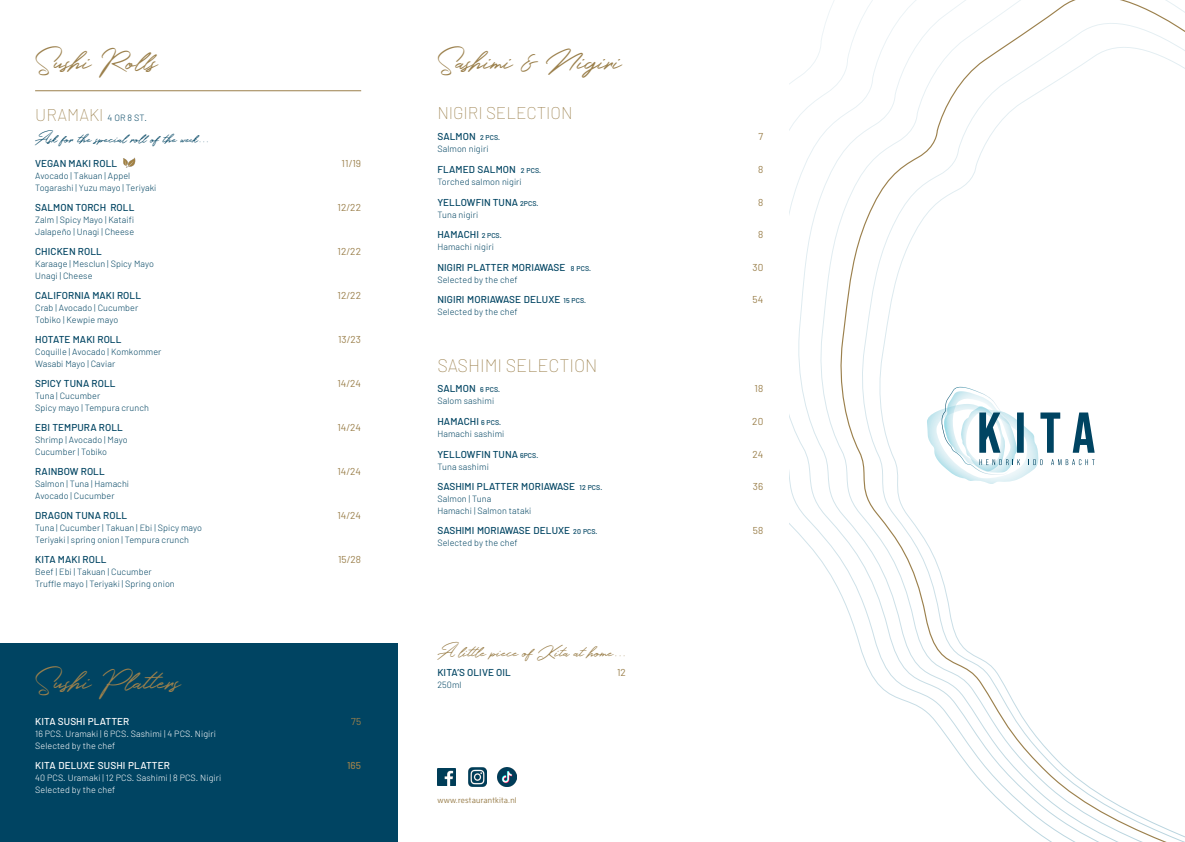
<style>
.page{position:relative;width:1185px;height:842px;background:#fff}
.page>*{position:absolute;margin:0;border:0;box-sizing:border-box;transform-origin:0 0}
.t1{font:31px "Holland";color:#9b804c}
.t2{font:18px "Holland";color:#9b804c}
.t3{font:100 18px "Barlow";color:#9b804c}
.t4{font:100 17px "Barlow";color:#9b804c}
.t5{font:15px "Holland";letter-spacing:.01em;color:#004462}
.t6{font:500 10px "Barlow";letter-spacing:.01em;color:#004462}
.t7{font:10px "Barlow";letter-spacing:.01em;color:#9b804c}
.t8{font:500 10px "Barlow";letter-spacing:.01em;color:#fff}
.t9{font:500 10px "Barlow";color:#9b804c}
.t10{font:300 9px "Barlow";letter-spacing:.01em;color:#004462}
.t11{font:300 9px "Barlow";letter-spacing:.01em;color:#fff}
.t12{font:500 8px "Enzo OT";letter-spacing:.03em;color:#957944}
.s1{font-size:7px}
.s2{font-weight:300;font-size:9px;color:#004462}
</style>
<div class="page">
<div style="left:0;top:643px;width:397px;height:199px;background:#004462"></div>
<svg style="left:836px;top:0;width:349px;height:842px"></svg>
<svg style="left:927px;top:387px;width:168px;height:97px"></svg>
<img style="left:123px;top:157px;width:13px;height:11px">
<hr style="left:35px;top:90px;width:326px;height:1px;background:#9b804c">
<img style="left:437px;top:768px;width:18px;height:18px">
<img style="left:468px;top:768px;width:19px;height:18px">
<img style="left:497px;top:767px;width:20px;height:20px">
<p class="t1" style="left:35px;top:39px;width:125px">Sushi Rolls</p>
<p class="t1" style="left:437px;top:39px;width:186px">Sashimi &amp; Nigiri</p>
<p class="t4" style="left:437px;top:102px;width:137px">NIGIRI SELECTION</p>
<p class="t6" style="left:437px;top:130px;width:64px">SALMON <span class="s1">2 PCS.</span></p>
<p class="t7" style="left:759px;top:130px;width:6px">7</p>
<p class="t10" style="left:437px;top:143px;width:53px">Salmon nigiri</p>
<p class="t6" style="left:437px;top:163px;width:105px">FLAMED SALMON <span class="s1">2 PCS.</span></p>
<p class="t7" style="left:758px;top:163px;width:7px">8</p>
<p class="t10" style="left:437px;top:176px;width:86px">Torched salmon nigiri</p>
<p class="t6" style="left:437px;top:196px;width:103px">YELLOWFIN TUNA <span class="s1">2PCS.</span></p>
<p class="t7" style="left:758px;top:196px;width:7px">8</p>
<p class="t10" style="left:437px;top:209px;width:42px">Tuna nigiri</p>
<p class="t6" style="left:437px;top:228px;width:66px">HAMACHI <span class="s1">2 PCS.</span></p>
<p class="t7" style="left:758px;top:228px;width:7px">8</p>
<p class="t10" style="left:437px;top:241px;width:58px">Hamachi nigiri</p>
<p class="t6" style="left:437px;top:261px;width:155px">NIGIRI PLATTER MORIAWASE <span class="s1">8 PCS.</span></p>
<p class="t7" style="left:752px;top:261px;width:12px">30</p>
<p class="t10" style="left:437px;top:274px;width:82px">Selected by the chef</p>
<p class="t6" style="left:437px;top:293px;width:150px">NIGIRI MORIAWASE DELUXE <span class="s1">15 PCS.</span></p>
<p class="t7" style="left:753px;top:293px;width:12px">54</p>
<p class="t10" style="left:437px;top:306px;width:82px">Selected by the chef</p>
<p class="t4" style="left:35px;top:104px;width:113px">URAMAKI <span class="s2">4 OR 8 ST.</span></p>
<p class="t6" style="left:35px;top:157px;width:84px">VEGAN MAKI ROLL</p>
<p class="t7" style="left:342px;top:157px;width:21px">11/19</p>
<p class="t10" style="left:35px;top:170px;width:97px">Avocado | Takuan | Appel</p>
<p class="t10" style="left:35px;top:182px;width:123px">Togarashi | Yuzu mayo | Teriyaki</p>
<p class="t6" style="left:35px;top:201px;width:101px">SALMON TORCH ROLL</p>
<p class="t7" style="left:338px;top:201px;width:25px">12/22</p>
<p class="t10" style="left:35px;top:214px;width:101px">Zalm | Spicy Mayo | Kataifi</p>
<p class="t10" style="left:35px;top:226px;width:101px">Jalapeño | Unagi | Cheese</p>
<p class="t6" style="left:35px;top:245px;width:68px">CHICKEN ROLL</p>
<p class="t7" style="left:338px;top:245px;width:25px">12/22</p>
<p class="t10" style="left:35px;top:258px;width:120px">Karaage | Mesclun | Spicy Mayo</p>
<p class="t10" style="left:35px;top:270px;width:59px">Unagi | Cheese</p>
<p class="t6" style="left:35px;top:289px;width:107px">CALIFORNIA MAKI ROLL</p>
<p class="t7" style="left:338px;top:289px;width:25px">12/22</p>
<p class="t10" style="left:35px;top:302px;width:105px">Crab | Avocado | Cucumber</p>
<p class="t10" style="left:35px;top:314px;width:85px">Tobiko | Kewpie mayo</p>
<p class="t6" style="left:35px;top:333px;width:88px">HOTATE MAKI ROLL</p>
<p class="t7" style="left:338px;top:333px;width:25px">13/23</p>
<p class="t10" style="left:35px;top:346px;width:128px">Coquille | Avocado | Komkommer</p>
<p class="t10" style="left:35px;top:358px;width:82px">Wasabi Mayo | Caviar</p>
<p class="t6" style="left:35px;top:377px;width:82px">SPICY TUNA ROLL</p>
<p class="t7" style="left:337px;top:377px;width:25px">14/24</p>
<p class="t10" style="left:35px;top:390px;width:67px">Tuna | Cucumber</p>
<p class="t10" style="left:35px;top:402px;width:115px">Spicy mayo | Tempura crunch</p>
<p class="t6" style="left:35px;top:421px;width:89px">EBI TEMPURA ROLL</p>
<p class="t7" style="left:337px;top:421px;width:25px">14/24</p>
<p class="t10" style="left:35px;top:434px;width:94px">Shrimp | Avocado | Mayo</p>
<p class="t10" style="left:35px;top:446px;width:74px">Cucumber | Tobiko</p>
<p class="t6" style="left:35px;top:465px;width:71px">RAINBOW ROLL</p>
<p class="t7" style="left:337px;top:465px;width:25px">14/24</p>
<p class="t10" style="left:35px;top:478px;width:96px">Salmon | Tuna | Hamachi</p>
<p class="t10" style="left:35px;top:490px;width:81px">Avocado | Cucumber</p>
<p class="t6" style="left:35px;top:509px;width:94px">DRAGON TUNA ROLL</p>
<p class="t7" style="left:337px;top:509px;width:25px">14/24</p>
<p class="t10" style="left:35px;top:522px;width:168px">Tuna | Cucumber | Takuan | Ebi | Spicy mayo</p>
<p class="t10" style="left:35px;top:534px;width:155px">Teriyaki | spring onion | Tempura crunch</p>
<p class="t6" style="left:35px;top:553px;width:73px">KITA MAKI ROLL</p>
<p class="t7" style="left:338px;top:553px;width:25px">15/28</p>
<p class="t10" style="left:35px;top:566px;width:118px">Beef | Ebi | Takuan | Cucumber</p>
<p class="t10" style="left:35px;top:578px;width:141px">Truffle mayo | Teriyaki | Spring onion</p>
<p class="t5" style="left:35px;top:128px;width:175px">Ask for the special roll of the week...</p>
<p class="t3" style="left:437px;top:354px;width:162px">SASHIMI SELECTION</p>
<p class="t6" style="left:437px;top:382px;width:64px">SALMON <span class="s1">6 PCS.</span></p>
<p class="t7" style="left:755px;top:382px;width:10px">18</p>
<p class="t10" style="left:437px;top:395px;width:58px">Salom sashimi</p>
<p class="t6" style="left:437px;top:415px;width:65px">HAMACHI <span class="s1">6 PCS.</span></p>
<p class="t7" style="left:752px;top:415px;width:13px">20</p>
<p class="t10" style="left:437px;top:428px;width:69px">Hamachi sashimi</p>
<p class="t6" style="left:437px;top:448px;width:102px">YELLOWFIN TUNA <span class="s1">6PCS.</span></p>
<p class="t7" style="left:752px;top:448px;width:12px">24</p>
<p class="t10" style="left:437px;top:461px;width:53px">Tuna sashimi</p>
<p class="t6" style="left:437px;top:480px;width:166px">SASHIMI PLATTER MORIAWASE <span class="s1">12 PCS.</span></p>
<p class="t7" style="left:753px;top:480px;width:12px">36</p>
<p class="t10" style="left:437px;top:493px;width:55px">Salmon | Tuna</p>
<p class="t10" style="left:437px;top:505px;width:96px">Hamachi | Salmon tataki</p>
<p class="t6" style="left:437px;top:524px;width:162px">SASHIMI MORIAWASE DELUXE <span class="s1">20 PCS.</span></p>
<p class="t7" style="left:753px;top:524px;width:12px">58</p>
<p class="t10" style="left:437px;top:537px;width:82px">Selected by the chef</p>
<p class="t1" style="left:35px;top:659px;width:147px">Sushi Platters</p>
<p class="t8" style="left:35px;top:715px;width:96px">KITA SUSHI PLATTER</p>
<p class="t7" style="left:351px;top:715px;width:11px">75</p>
<p class="t11" style="left:35px;top:728px;width:182px">16 PCS. Uramaki | 6 PCS. Sashimi | 4 PCS. Nigiri</p>
<p class="t11" style="left:35px;top:740px;width:82px">Selected by the chef</p>
<p class="t8" style="left:35px;top:759px;width:136px">KITA DELUXE SUSHI PLATTER</p>
<p class="t9" style="left:347px;top:759px;width:16px">165</p>
<p class="t11" style="left:35px;top:772px;width:188px">40 PCS. Uramaki | 12 PCS. Sashimi | 8 PCS. Nigiri</p>
<p class="t11" style="left:35px;top:784px;width:82px">Selected by the chef</p>
<p class="t2" style="left:437px;top:639px;width:190px">A little piece of Kita at home...</p>
<p class="t6" style="left:437px;top:666px;width:75px">KITA’S OLIVE OIL</p>
<p class="t7" style="left:617px;top:666px;width:10px">12</p>
<p class="t10" style="left:437px;top:679px;width:26px">250ml</p>
<p class="t12" style="left:437px;top:796px;width:81px">www.restaurantkita.nl</p>
</div>
